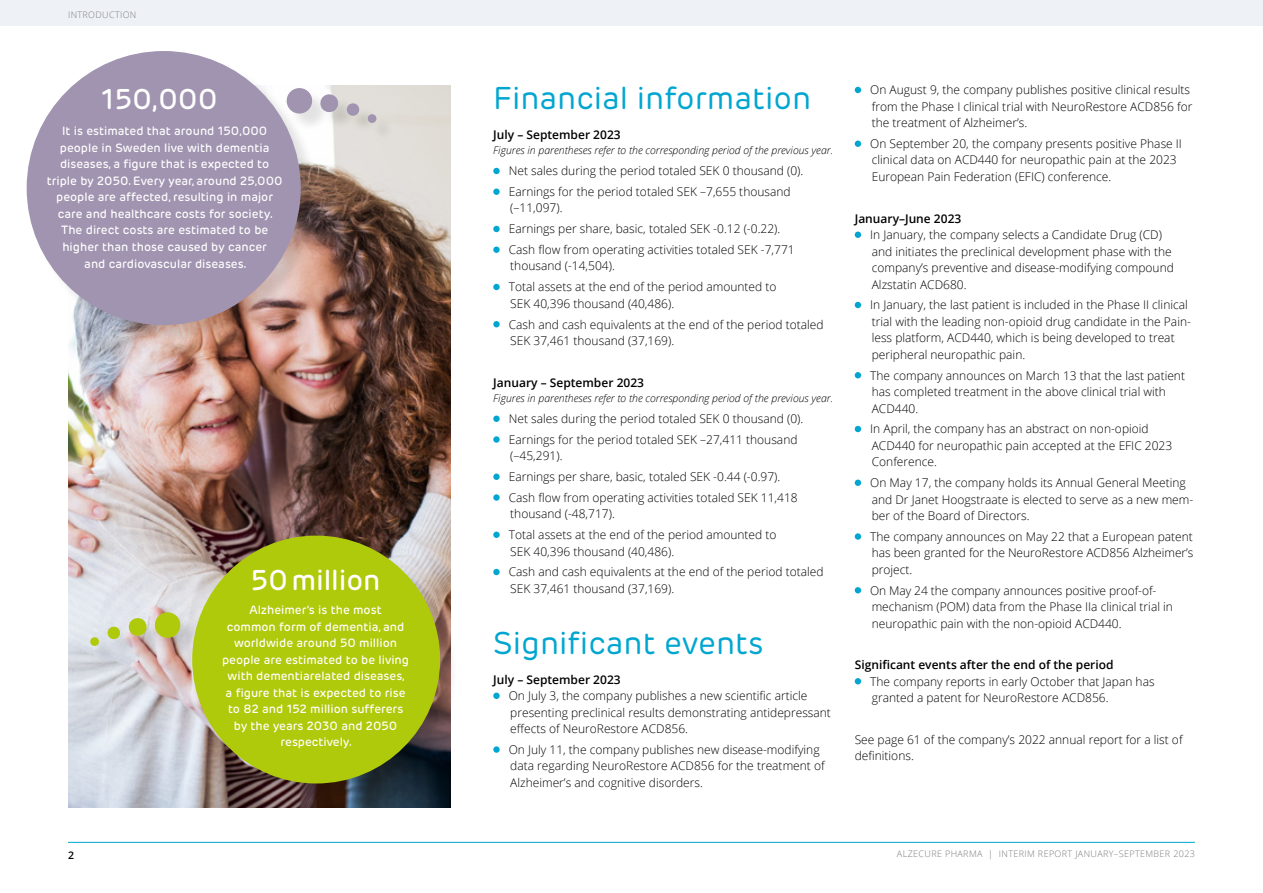
<style>
.page{position:relative;width:1263px;height:893px;background:#fff}
.page>*{position:absolute;margin:0;border:0;box-sizing:border-box;transform-origin:0 0}
.t1{font:31.5px "Rubrik New";color:#00a6d0}
.t2{font:500 28.5px "Rubrik New";letter-spacing:-.005em;color:#fff}
.t3{font:300 12px/16.5px "Open Sans";color:#000}
.t4{font:500 12px/16.5px "Rubrik New";color:#fff;text-align:center}
.t5{font:600 12px "Open Sans";color:#000}
.t6{font:italic 300 10.5px "Open Sans";color:#000}
.t7{font:600 10.5px "Open Sans";color:#000}
.t8{font:300 9px "Open Sans";letter-spacing:.04em;color:#7c7b7b}
</style>
<div class="page">
<hr style="left:68px;top:842px;width:1127px;height:1px;background:#00a6d0">
<div style="left:0;top:0;width:1263px;height:26px;background:#eef2f7"></div>
<div style="left:493px;top:168px;width:7px;height:6px;background:#00a6d0;border-radius:50%"></div>
<div style="left:493px;top:189px;width:7px;height:6px;background:#00a6d0;border-radius:50%"></div>
<div style="left:493px;top:226px;width:7px;height:6px;background:#00a6d0;border-radius:50%"></div>
<div style="left:493px;top:247px;width:7px;height:6px;background:#00a6d0;border-radius:50%"></div>
<div style="left:493px;top:284px;width:7px;height:6px;background:#00a6d0;border-radius:50%"></div>
<div style="left:493px;top:321px;width:7px;height:6px;background:#00a6d0;border-radius:50%"></div>
<div style="left:493px;top:416px;width:7px;height:6px;background:#00a6d0;border-radius:50%"></div>
<svg style="left:493px;top:436px;width:7px;height:7px"></svg>
<div style="left:493px;top:474px;width:7px;height:6px;background:#00a6d0;border-radius:50%"></div>
<svg style="left:493px;top:494px;width:7px;height:7px"></svg>
<div style="left:493px;top:532px;width:7px;height:6px;background:#00a6d0;border-radius:50%"></div>
<div style="left:493px;top:569px;width:7px;height:6px;background:#00a6d0;border-radius:50%"></div>
<div style="left:493px;top:693px;width:7px;height:6px;background:#00a6d0;border-radius:50%"></div>
<svg style="left:493px;top:746px;width:7px;height:7px"></svg>
<svg style="left:855px;top:87px;width:6px;height:6px"></svg>
<svg style="left:855px;top:141px;width:6px;height:6px"></svg>
<svg style="left:855px;top:232px;width:6px;height:6px"></svg>
<svg style="left:855px;top:302px;width:6px;height:6px"></svg>
<svg style="left:855px;top:372px;width:6px;height:6px"></svg>
<svg style="left:855px;top:426px;width:6px;height:6px"></svg>
<svg style="left:855px;top:480px;width:6px;height:6px"></svg>
<div style="left:855px;top:533px;width:6px;height:7px;background:#00a6d0;border-radius:50%"></div>
<svg style="left:855px;top:587px;width:6px;height:6px"></svg>
<svg style="left:855px;top:678px;width:6px;height:6px"></svg>
<img style="left:68px;top:85px;width:383px;height:723px">
<div style="left:92px;top:614px;width:107px;height:50px;background:#000;opacity:.11"></div>
<svg style="left:128px;top:611px;width:54px;height:28px;background:#c4cd6f"></svg>
<svg style="left:107px;top:626px;width:14px;height:14px"></svg>
<svg style="left:90px;top:637px;width:10px;height:9px"></svg>
<div style="left:288px;top:90px;width:107px;height:52px;background:#000;opacity:.11"></div>
<svg style="left:320px;top:86px;width:19px;height:29px"></svg>
<svg style="left:346px;top:103px;width:14px;height:14px"></svg>
<svg style="left:367px;top:114px;width:10px;height:9px"></svg>
<div style="left:29px;top:53px;width:291px;height:291px;background:#000;opacity:.11"></div>
<div style="left:27px;top:51px;width:274px;height:274px;background:#a194b0;border-radius:50%"></div>
<div style="left:194px;top:537px;width:265px;height:266px;background:#000;opacity:.11"></div>
<div style="left:192px;top:536px;width:248px;height:247px;background:#afca0b;border-radius:50%"></div>
<p class="t8" style="left:68px;top:8px;width:70px">INTRODUCTION</p>
<h2 class="t2" style="left:101px;top:82px;width:118px">150,000</h2>
<p class="t4" style="left:47px;top:123px;width:237px">It is estimated that around 150,000 people in Sweden live with dementia diseases, a figure that is expected to triple by 2050. Every year, around 25,000 people are affected, resulting in major care and healthcare costs for society.<br>The direct costs are estimated to be higher than those caused by cancer<br>and cardiovascular diseases.</p>
<h2 class="t2" style="left:251px;top:562px;width:131px">50million</h2>
<p class="t4" style="left:222px;top:602px;width:188px">Alzheimer’s is the most<br>common form of dementia, and worldwide around 50 million people are estimated to be living with dementiarelated diseases, a figure that is expected to rise to 82 and 152 million sufferers by the years 2030 and 2050 respectively.</p>
<h1 class="t1" style="left:493px;top:80px;width:319px">Financial information</h1>
<p class="t5" style="left:493px;top:126px;width:129px">July – September 2023</p>
<p class="t6" style="left:493px;top:143px;width:341px">Figures in parentheses refer to the corresponding period of the previous year.</p>
<p class="t3" style="left:509px;top:160px;width:296px;line-height:20.7px">Net sales during the period totaled SEK 0 thousand (0).<br>Earnings for the period totaled SEK –7,655 thousand</p>
<p class="t3" style="left:509px;top:197px;width:287px;line-height:20.7px">(–11,097).<br>Earnings per share, basic, totaled SEK -0.12 (-0.22).<br>Cash flow from operating activities totaled SEK -7,771</p>
<p class="t3" style="left:509px;top:255px;width:269px;line-height:20.7px">thousand (-14,504).<br>Total assets at the end of the period amounted to</p>
<p class="t3" style="left:509px;top:293px;width:316px;line-height:20.7px">SEK 40,396 thousand (40,486).<br>Cash and cash equivalents at the end of the period totaled</p>
<p class="t3" style="left:510px;top:332px;width:165px">SEK 37,461 thousand (37,169).</p>
<p class="t5" style="left:493px;top:374px;width:152px">January – September 2023</p>
<p class="t6" style="left:493px;top:391px;width:341px">Figures in parentheses refer to the corresponding period of the previous year.</p>
<p class="t3" style="left:509px;top:408px;width:296px;line-height:20.7px">Net sales during the period totaled SEK 0 thousand (0).<br>Earnings for the period totaled SEK –27,411 thousand</p>
<p class="t3" style="left:509px;top:445px;width:290px;line-height:20.7px">(–45,291).<br>Earnings per share, basic, totaled SEK -0.44 (-0.97).<br>Cash flow from operating activities totaled SEK 11,418</p>
<p class="t3" style="left:509px;top:503px;width:269px;line-height:20.7px">thousand (-48,717).<br>Total assets at the end of the period amounted to</p>
<p class="t3" style="left:509px;top:540px;width:316px;line-height:20.7px">SEK 40,396 thousand (40,486).<br>Cash and cash equivalents at the end of the period totaled</p>
<p class="t3" style="left:510px;top:580px;width:165px">SEK 37,461 thousand (37,169).</p>
<h1 class="t1" style="left:493px;top:625px;width:272px">Significant events</h1>
<p class="t5" style="left:493px;top:671px;width:129px">July – September 2023</p>
<p class="t3" style="left:509px;top:687px;width:324px">On July 3, the company publishes a new scientific article presenting preclinical results demonstrating antidepressant effects of NeuroRestore ACD856.</p>
<p class="t3" style="left:509px;top:741px;width:317px">On July 11, the company publishes new disease-modifying data regarding NeuroRestore ACD856 for the treatment of<br>Alzheimer’s and cognitive disorders.</p>
<p class="t3" style="left:870px;top:81px;width:324px">On August 9, the company publishes positive clinical results from the Phase I clinical trial with NeuroRestore ACD856 for the treatment of Alzheimer’s.</p>
<p class="t3" style="left:870px;top:135px;width:313px">On September 20, the company presents positive Phase II clinical data on ACD440 for neuropathic pain at the 2023<br>European Pain Federation (EFIC) conference.</p>
<p class="t5" style="left:855px;top:210px;width:108px">January–June 2023</p>
<p class="t3" style="left:870px;top:226px;width:305px">In January, the company selects a Candidate Drug (CD) and initiates the preclinical development phase with the company’s preventive and disease-modifying compound Alzstatin ACD680.</p>
<p class="t3" style="left:870px;top:296px;width:322px">In January, the last patient is included in the Phase II clinical trial with the leading non-opioid drug candidate in the Pain&shy;less platform, ACD440, which is being developed to treat peripheral neuropathic pain.</p>
<p class="t3" style="left:870px;top:367px;width:316px">The company announces on March 13 that the last patient has completed treatment in the above clinical trial with<br>ACD440.</p>
<p class="t3" style="left:870px;top:420px;width:304px">In April, the company has an abstract on non-opioid<br>ACD440 for neuropathic pain accepted at the EFIC 2023<br>Conference.</p>
<p class="t3" style="left:870px;top:474px;width:325px">On May 17, the company holds its Annual General Meeting and Dr Janet Hoogstraate is elected to serve as a new mem&shy;ber of the Board of Directors.</p>
<p class="t3" style="left:870px;top:528px;width:325px;text-align:justify">The company announces on May 22 that a European patent has been granted for the NeuroRestore ACD856 Alzheimer’s project.</p>
<p class="t3" style="left:870px;top:582px;width:304px">On May 24 the company announces positive proof-of&shy;mechanism (POM) data from the Phase IIa clinical trial in neuropathic pain with the non-opioid ACD440.</p>
<p class="t5" style="left:855px;top:656px;width:260px">Significant events after the end of the period</p>
<p class="t3" style="left:870px;top:673px;width:286px">The company reports in early October that Japan has granted a patent for NeuroRestore ACD856.</p>
<p class="t3" style="left:855px;top:731px;width:329px">See page 61 of the company’s 2022 annual report for a list of definitions.</p>
<p class="t7" style="left:68px;top:847px;width:7px">2</p>
<p class="t8" style="left:897px;top:848px;width:299px">ALZECURE PHARMA | INTERIM REPORT JANUARY–SEPTEMBER 2023</p>
</div>
